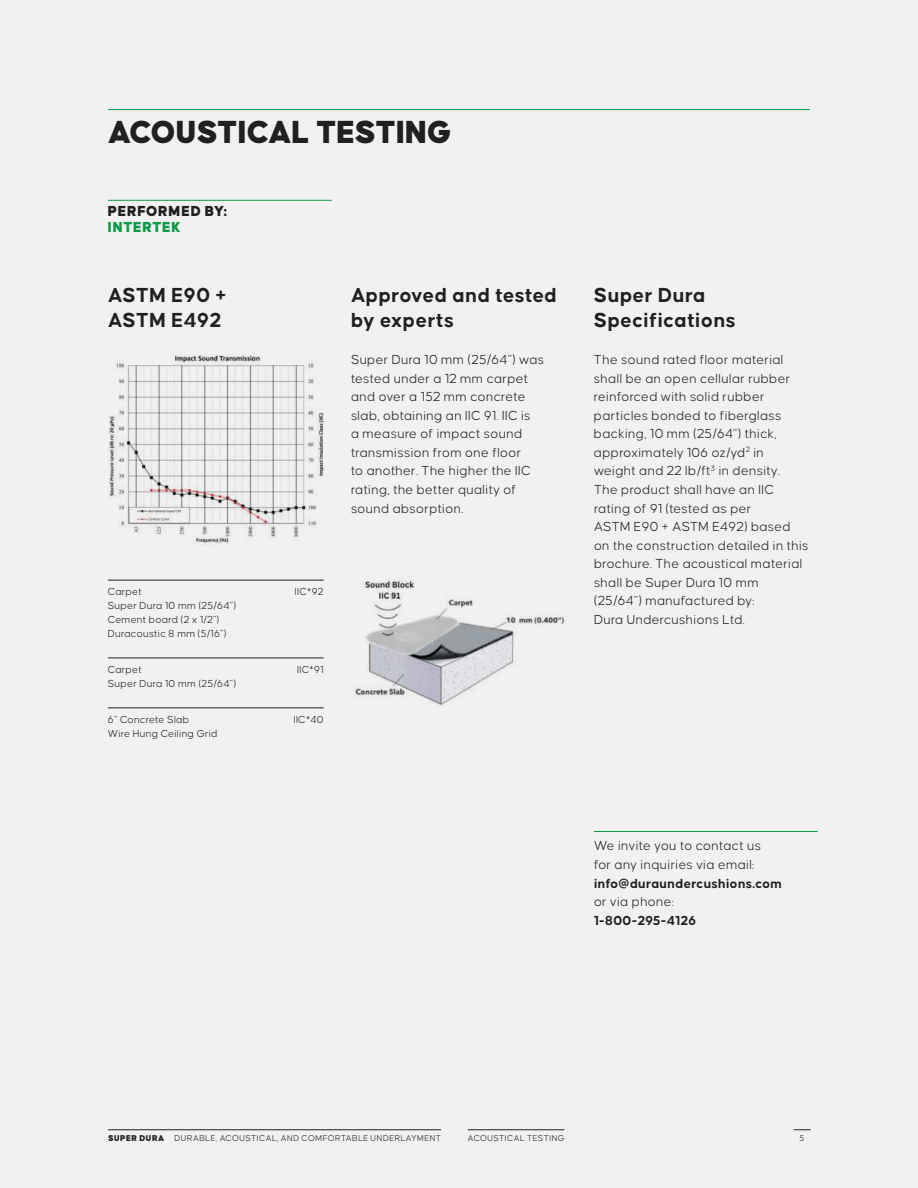
<style>
.page{position:relative;width:918px;height:1188px;background:#f1f1f2}
.page>*{position:absolute;margin:0;border:0;box-sizing:border-box;transform-origin:0 0}
.t1{font:900 34.05px "Causten";color:#221f1f}
.t2{font:700 21.6px/24.8px "Causten";letter-spacing:.025em;color:#221f1f}
.t3{font:900 15.45px "Causten";letter-spacing:.045em;color:#221f1f}
.t4{font:900 15.45px "Causten";letter-spacing:.03em;color:#0c9a48}
.t5{font:300 13.95px/18.6px "Causten";letter-spacing:.025em;color:#221f1f}
.t6{font:700 13.95px "Causten";letter-spacing:.025em;color:#221f1f}
.t7{font:300 10.8px/14px "Causten";letter-spacing:.025em;color:#221f1f}
.t8{font:300 9px "Causten";letter-spacing:.06em;color:#221f1f}
.s1{font-weight:900}
</style>
<div class="page">
<img style="left:108px;top:355px;width:216px;height:189px">
<img style="left:355px;top:578px;width:210px;height:128px">
<svg style="left:793px;top:1130px;width:18px;height:1px"></svg>
<hr style="left:108px;top:1130px;width:333px;height:1px;background:#221f1f">
<hr style="left:108px;top:200px;width:224px;height:1px;background:#0c9a48">
<hr style="left:594px;top:831px;width:224px;height:1px;background:#0c9a48">
<hr style="left:108px;top:109px;width:702px;height:1px;background:#0c9a48">
<hr style="left:468px;top:1130px;width:96px;height:1px;background:#221f1f">
<hr style="left:108px;top:580px;width:167px;height:1px;background:#221f1f">
<hr style="left:275px;top:580px;width:49px;height:1px;background:#221f1f">
<hr style="left:108px;top:658px;width:167px;height:1px;background:#221f1f">
<hr style="left:275px;top:658px;width:49px;height:1px;background:#221f1f">
<hr style="left:108px;top:708px;width:167px;height:1px;background:#221f1f">
<hr style="left:275px;top:708px;width:49px;height:1px;background:#221f1f">
<h1 class="t1" style="left:108px;top:117px;width:345px">ACOUSTICAL TESTING</h1>
<p class="t3" style="left:108px;top:205px;width:121px">PERFORMED BY:</p>
<p class="t4" style="left:108px;top:220px;width:74px">INTERTEK</p>
<h2 class="t2" style="left:108px;top:284px;width:120px">ASTM E90 +<br>ASTM E492</h2>
<h2 class="t2" style="left:594px;top:284px;width:143px">Super Dura<br>Specifications</h2>
<p class="t5" style="left:594px;top:351px;width:216px">The sound rated floor material shall be an open cellular rubber reinforced with solid rubber particles bonded to fiberglass backing, 10 mm (25/64”) thick, approximately 106 oz/yd<sup>2</sup> in weight and 22 lb/ft<sup>3</sup> in density.<br>The product shall have an IIC rating of 91 (tested as per<br>ASTM E90 + ASTM E492) based on the construction detailed in this brochure. The acoustical material shall be Super Dura 10 mm (25/64”) manufactured by:<br>Dura Undercushions Ltd.</p>
<h2 class="t2" style="left:351px;top:284px;width:207px">Approved and tested by experts</h2>
<p class="t5" style="left:351px;top:351px;width:195px">Super Dura 10 mm (25/64”) was tested under a 12 mm carpet and over a 152 mm concrete slab, obtaining an IIC 91. IIC is<br>a measure of impact sound transmission from one floor<br>to another. The higher the IIC rating, the better quality of sound absorption.</p>
<p class="t7" style="left:108px;top:585px;width:130px">Carpet<br>Super Dura 10 mm (25/64”)<br>Cement board (2 x 1/2”)<br>Duracoustic 8 mm (5/16”)</p>
<p class="t7" style="left:295px;top:585px;width:30px">IIC*92</p>
<p class="t7" style="left:108px;top:663px;width:130px">Carpet<br>Super Dura 10 mm (25/64”)</p>
<p class="t7" style="left:297px;top:663px;width:28px">IIC*91</p>
<p class="t7" style="left:108px;top:713px;width:111px">6” Concrete Slab<br>Wire Hung Ceiling Grid</p>
<p class="t7" style="left:294px;top:713px;width:31px">IIC*40</p>
<p class="t5" style="left:594px;top:837px;width:169px">We invite you to contact us for any inquiries via email:</p>
<p class="t6" style="left:594px;top:877px;width:189px">info@duraundercushions.com</p>
<p class="t5" style="left:594px;top:893px;width:82px">or via phone:</p>
<p class="t6" style="left:594px;top:914px;width:104px">1-800-295-4126</p>
<p class="t8" style="left:108px;top:1134px;width:335px"><span class="s1">SUPER DURA</span> DURABLE, ACOUSTICAL, AND COMFORTABLE UNDERLAYMENT</p>
<p class="t8" style="left:800px;top:1134px;width:6px">5</p>
<p class="t8" style="left:468px;top:1134px;width:98px">ACOUSTICAL TESTING</p>
</div>
